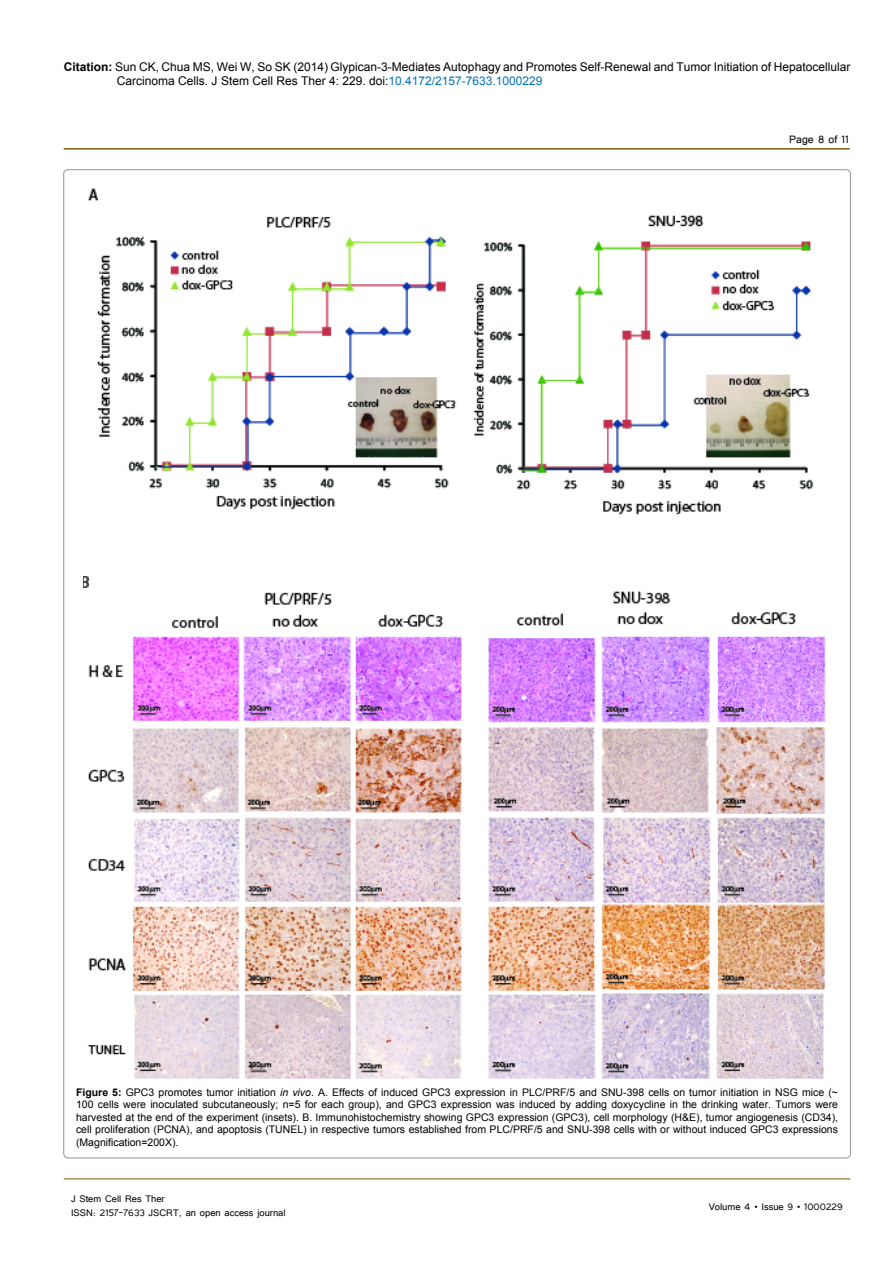
<style>
.page{position:relative;width:893px;height:1263px;background:#fff}
.page>*{position:absolute;margin:0;border:0;box-sizing:border-box;transform-origin:0 0}
.t1{font:13.5px "Tunga";color:#000}
.t2{font:12px/14.4px "Arial";color:#000}
.t3{font:12px/14.4px "Tunga";color:#000}
.t4{font:10.5px/12.6px "Arial";color:#000;text-align:justify}
.s1{font-weight:700}
.s2{color:#0072bc}
.s3{font-style:italic}
</style>
<div class="page">
<hr style="left:64px;top:148px;width:786px;height:2px;background:#7f5d00">
<hr style="left:64px;top:1179px;width:786px;height:1px;background:#7f5d00">
<img style="left:84px;top:188px;width:742px;height:891px">
<p class="t2" style="left:117px;top:60px;width:735px;text-indent:-53px"><span class="s1">Citation:</span> Sun CK, Chua MS, Wei W, So SK (2014) Glypican-3-Mediates Autophagy and Promotes Self-Renewal and Tumor Initiation of Hepatocellular<br>Carcinoma Cells. J Stem Cell Res Ther 4: 229. doi:<span class="s2">10.4172/2157-7633.1000229</span></p>
<p class="t1" style="left:789px;top:131px;width:61px">Page 8 of 11</p>
<p class="t4" style="left:76px;top:1086px;width:763px"><span class="s1">Figure 5:</span> GPC3 promotes tumor initiation <span class="s3">in vivo</span>. A. Effects of induced GPC3 expression in PLC/PRF/5 and SNU-398 cells on tumor initiation in NSG mice (~ 100 cells were inoculated subcutaneously; n=5 for each group), and GPC3 expression was induced by adding doxycycline in the drinking water. Tumors were harvested at the end of the experiment (insets). B. Immunohistochemistry showing GPC3 expression (GPC3), cell morphology (H&amp;E), tumor angiogenesis (CD34), cell proliferation (PCNA), and apoptosis (TUNEL) in respective tumors established from PLC/PRF/5 and SNU-398 cells with or without induced GPC3 expressions (Magnification=200X).</p>
<p class="t3" style="left:71px;top:1190px;width:216px">J Stem Cell Res Ther<br>ISSN: 2157-7633 JSCRT, an open access journal</p>
<p class="t3" style="left:709px;top:1199px;width:136px">Volume 4 • Issue 9 • 1000229</p>
</div>
